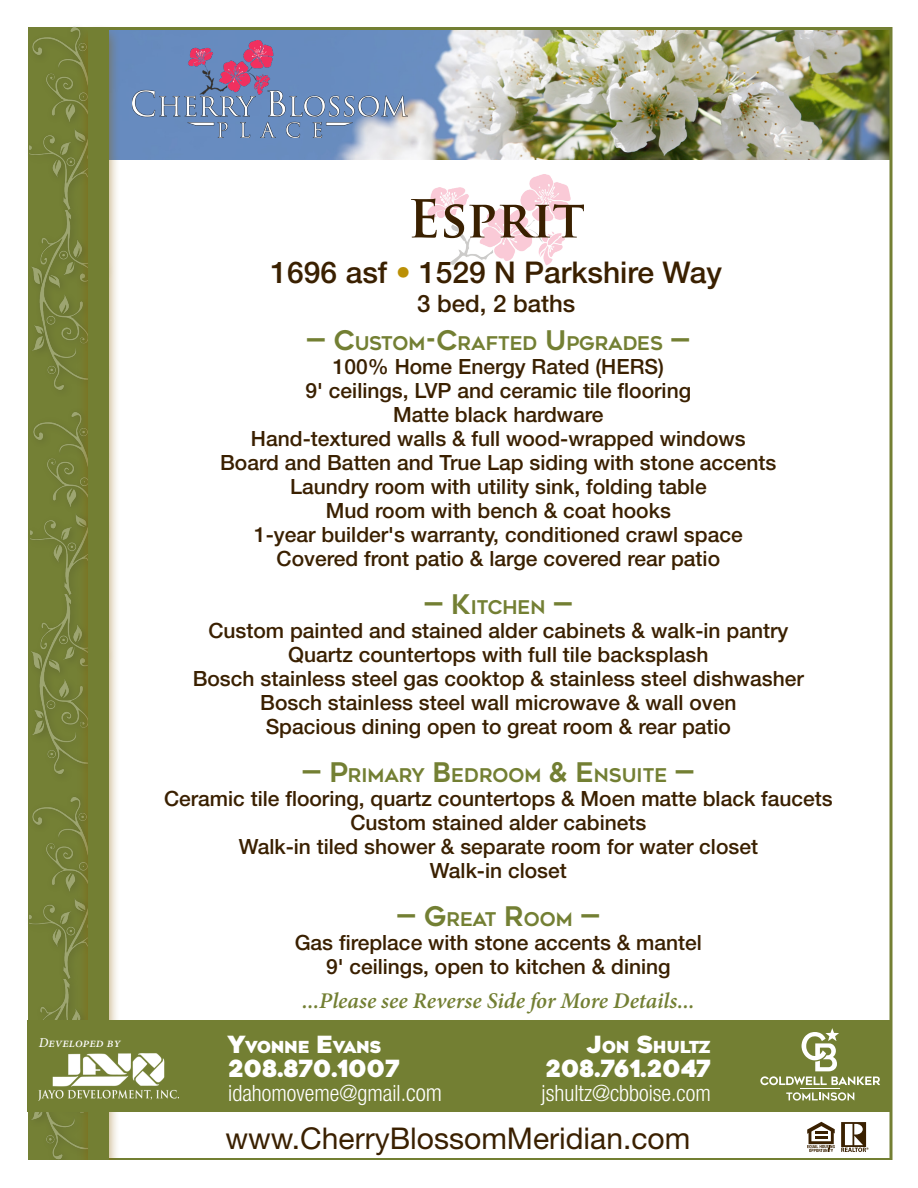
<style>
.page{position:relative;width:918px;height:1188px;background:#fff}
.page>*{position:absolute;margin:0;border:0;box-sizing:border-box;transform-origin:0 0}
.t1{font:700 51px "Trajan Pro";color:#3a2000}
.t2{font:30px "Helvetica Neue LT Std";color:#3a2000}
.t3{font:500 30px "Helvetica Neue LT Std";color:#3a2000}
.t4{font:500 24px "Helvetica Neue LT Std";color:#3a2000}
.t5{font:900 23.7px "Geometos Neue";color:#fff}
.t6{font:300 condensed 22.5px "Helvetica Neue LT Std";color:#fff}
.t7{font:italic 600 22.5px "Minion Pro";color:#737f33}
.t8{font:500 21px "Helvetica Neue LT Std";color:#3a2000}
.t9{font:700 18.9px "Geometos Neue";color:#737f33}
.t10{font:900 16.5px "Geometos Neue";color:#fff}
.t11{font:italic 500 13.5px "Minion Pro";color:#fff}
.s1{color:#bb9006}
.s2{font-size:27px}
.s3{font-size:23.7px}
</style>
<div class="page">
<img style="left:120px;top:31px;width:768px;height:129px">
<img style="left:28px;top:219px;width:49px;height:180px">
<svg style="left:841px;top:1122px;width:28px;height:30px"></svg>
<svg style="left:807px;top:1122px;width:28px;height:30px"></svg>
<img style="left:133px;top:40px;width:275px;height:98px">
<div style="left:25px;top:406px;width:88px;height:197px;background:#231f20;opacity:.75"></div>
<img style="left:30px;top:403px;width:47px;height:186px">
<img style="left:25px;top:595px;width:52px;height:189px">
<div style="left:23px;top:21px;width:88px;height:198px;background:#231f20;opacity:.75"></div>
<img style="left:29px;top:21px;width:80px;height:196px">
<div style="left:23px;top:791px;width:88px;height:197px;background:#231f20;opacity:.75"></div>
<img style="left:29px;top:787px;width:48px;height:187px">
<div style="left:25px;top:974px;width:88px;height:195px;background:#231f20;opacity:.75"></div>
<img style="left:23px;top:980px;width:54px;height:181px">
<div style="left:77px;top:25px;width:43px;height:1156px;background:#8c6000;opacity:.65"></div>
<div style="left:89px;top:27px;width:20px;height:1134px;background:#737f33"></div>
<div style="left:27px;top:1020px;width:864px;height:92px;background:#737f33"></div>
<svg style="left:760px;top:1028px;width:120px;height:57px"></svg>
<hr style="left:801px;top:1089px;width:39px;height:1px;background:#fff">
<svg style="left:786px;top:1092px;width:68px;height:9px"></svg>
<img style="left:39px;top:1054px;width:139px;height:47px">
<div style="left:30px;top:1161px;width:130px;height:21px;background:#fff"></div>
<img style="left:427px;top:174px;width:144px;height:92px">
<p class="t1" style="left:408px;top:187px;width:179px">Esprit</p>
<p class="t3" style="left:271px;top:254px;width:453px">1696 asf <span class="s1">•</span> 1529 N Parkshire Way</p>
<p class="t4" style="left:417px;top:289px;width:160px">3 bed, 2 baths</p>
<p class="t9" style="left:306px;top:332px;width:386px"><span class="s2">—</span> <span class="s2">C</span>USTOM<span class="s2">-C</span>RAFTED <span class="s2">U</span> PGRADES <span class="s2">—</span></p>
<p class="t8" style="left:333px;top:354px;width:333px">100% Home Energy Rated (HERS)</p>
<p class="t8" style="left:306px;top:378px;width:387px">9' ceilings, LVP and ceramic tile flooring</p>
<p class="t8" style="left:393px;top:402px;width:212px">Matte black hardware</p>
<p class="t8" style="left:251px;top:426px;width:496px">Hand-textured walls &amp; full wood-wrapped windows</p>
<p class="t8" style="left:220px;top:450px;width:558px">Board and Batten and True Lap siding with stone accents</p>
<p class="t8" style="left:290px;top:474px;width:418px">Laundry room with utility sink, folding table</p>
<p class="t8" style="left:326px;top:498px;width:347px">Mud room with bench &amp; coat hooks</p>
<p class="t8" style="left:254px;top:522px;width:490px">1-year builder's warranty, conditioned crawl space</p>
<p class="t8" style="left:277px;top:546px;width:445px">Covered front patio &amp; large covered rear patio</p>
<p class="t9" style="left:424px;top:596px;width:151px"><span class="s2">—</span> <span class="s2">K</span>ITCHEN <span class="s2">—</span></p>
<p class="t8" style="left:208px;top:618px;width:581px">Custom painted and stained alder cabinets &amp; walk-in pantry</p>
<p class="t8" style="left:288px;top:642px;width:422px">Quartz countertops with full tile backsplash</p>
<p class="t8" style="left:193px;top:666px;width:613px">Bosch stainless steel gas cooktop &amp; stainless steel dishwasher</p>
<p class="t8" style="left:260px;top:690px;width:478px">Bosch stainless steel wall microwave &amp; wall oven</p>
<p class="t8" style="left:266px;top:714px;width:467px">Spacious dining open to great room &amp; rear patio</p>
<p class="t9" style="left:302px;top:764px;width:394px"><span class="s2">—</span> <span class="s2">P</span>RIMARY <span class="s2">B</span>EDROOM <span class="s2">&amp; E</span> NSUITE <span class="s2">—</span></p>
<p class="t8" style="left:164px;top:786px;width:670px">Ceramic tile flooring, quartz countertops &amp; Moen matte black faucets</p>
<p class="t8" style="left:350px;top:810px;width:298px">Custom stained alder cabinets</p>
<p class="t8" style="left:239px;top:834px;width:521px">Walk-in tiled shower &amp; separate room for water closet</p>
<p class="t8" style="left:430px;top:858px;width:138px">Walk-in closet</p>
<p class="t9" style="left:397px;top:908px;width:205px"><span class="s2">—</span> <span class="s2">G</span>REAT <span class="s2">R</span>OOM <span class="s2">—</span></p>
<p class="t8" style="left:295px;top:930px;width:409px">Gas fireplace with stone accents &amp; mantel</p>
<p class="t8" style="left:326px;top:954px;width:346px">9' ceilings, open to kitchen &amp; dining</p>
<p class="t7" style="left:302px;top:985px;width:394px">...Please see Reverse Side for More Details...</p>
<p class="t11" style="left:39px;top:1033px;width:83px">Developed by</p>
<p class="t10" style="left:228px;top:1036px;width:155px"><span class="s3">Y</span>VONNE <span class="s3">E</span>VANS</p>
<p class="t5" style="left:228px;top:1053px;width:173px">208.870.1007</p>
<p class="t6" style="left:228px;top:1080px;width:215px">idahomoveme@gmail.<span class="s3">com</span></p>
<p class="t10" style="left:587px;top:1036px;width:125px"><span class="s3">J</span>ON <span class="s3">S</span>HULTZ</p>
<p class="t5" style="left:545px;top:1053px;width:167px">208.761.2047</p>
<p class="t6" style="left:542px;top:1080px;width:171px">jshultz@cbboise.com</p>
<p class="t2" style="left:225px;top:1120px;width:466px">www.CherryBlossomMeridian.com</p>
</div>
